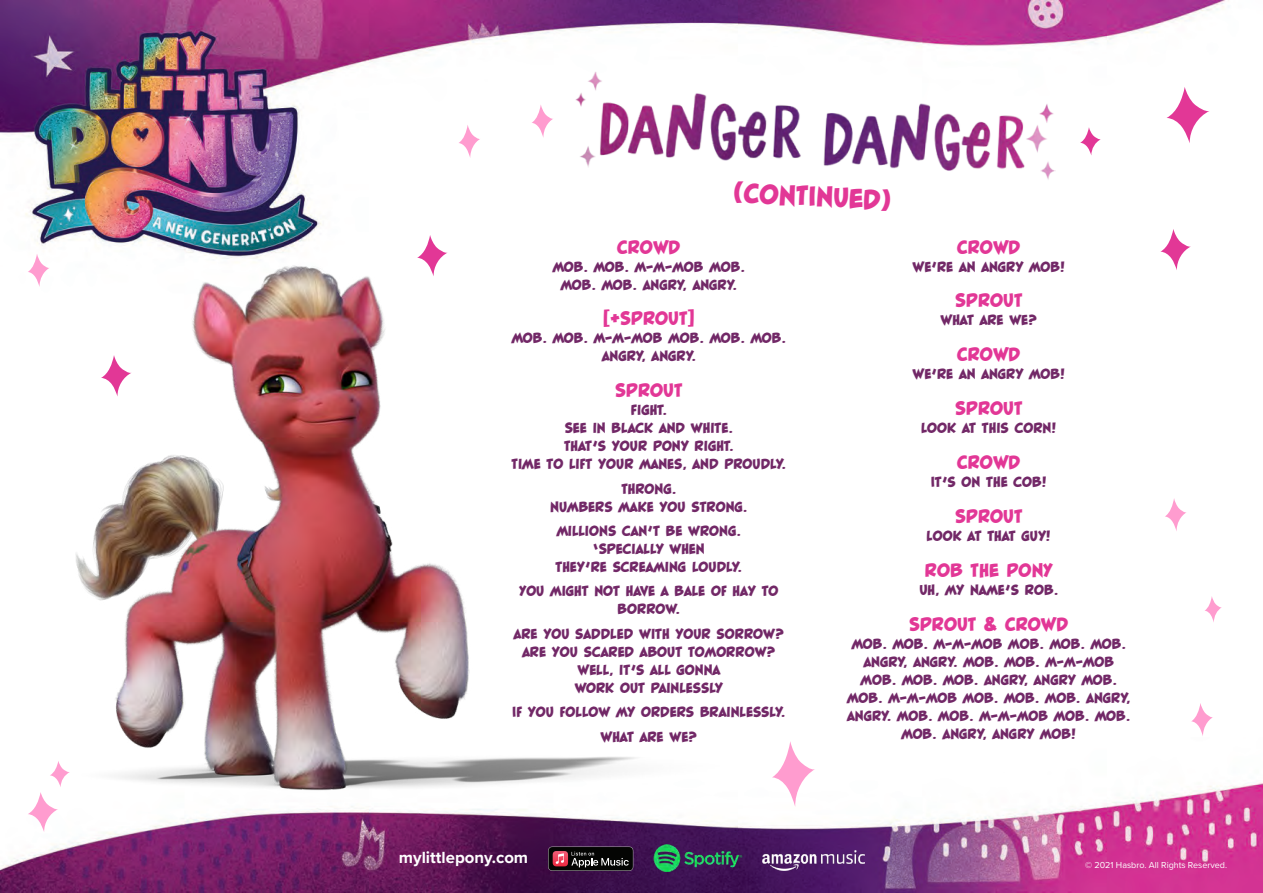
<style>
.page{position:relative;width:1263px;height:893px;background:#fff}
.page>*{position:absolute;margin:0;border:0;box-sizing:border-box;transform-origin:0 0}
.t1{font:37.5px "Blambot FX Pro Heavy BB";color:#e23796}
.t2{font:25.5px "Blambot FX Pro Heavy BB";color:#e23796}
.t3{font:19.5px/18px "Blambot FX Pro Heavy BB";color:#722867;text-align:center}
.t4{font:700 16.8px "Proxima Nova";color:#fff}
.t5{font:9px "Proxima Nova";color:#fff}
</style>
<div class="page">
<img style="left:0;top:0;width:1263px;height:893px">
<img style="left:762px;top:851px;width:102px;height:20px">
<svg style="left:548px;top:846px;width:85px;height:25px;background:#3d2d2f"></svg>
<img style="left:653px;top:844px;width:90px;height:27px">
<img style="left:54px;top:255px;width:694px;height:562px">
<img style="left:573px;top:71px;width:486px;height:119px">
<svg style="left:1160px;top:229px;width:31px;height:41px"></svg>
<svg style="left:101px;top:355px;width:31px;height:41px"></svg>
<svg style="left:1080px;top:127px;width:21px;height:28px"></svg>
<svg style="left:417px;top:235px;width:31px;height:41px"></svg>
<svg style="left:1166px;top:87px;width:44px;height:56px"></svg>
<svg style="left:28px;top:761px;width:42px;height:71px"></svg>
<svg style="left:28px;top:254px;width:22px;height:33px"></svg>
<svg style="left:531px;top:104px;width:23px;height:34px"></svg>
<svg style="left:458px;top:125px;width:22px;height:33px"></svg>
<svg style="left:1191px;top:703px;width:22px;height:33px"></svg>
<svg style="left:1204px;top:596px;width:18px;height:27px"></svg>
<svg style="left:1165px;top:498px;width:22px;height:33px"></svg>
<svg style="left:772px;top:741px;width:43px;height:66px"></svg>
<h1 class="t1" style="left:734px;top:173px;width:160px;rotate:3deg">(CONTINUED)</h1>
<h2 class="t2" style="left:617px;top:234px;width:65px">CROWD</h2>
<p class="t3" style="left:553px;top:257px;width:194px">Mob. Mob. M-m-mob mob.<br>Mob. Mob. Angry, angry.</p>
<h2 class="t2" style="left:603px;top:306px;width:93px">[+SPROUT]</h2>
<p class="t3" style="left:512px;top:329px;width:276px">Mob. Mob. M-m-mob mob. Mob. Mob.<br>Angry, angry.</p>
<h2 class="t2" style="left:615px;top:377px;width:69px">SPROUT</h2>
<p class="t3" style="left:512px;top:401px;width:276px">Fight.<br>See in black and white.<br>That’s your pony right.<br>Time to lift your manes, and proudly.</p>
<p class="t3" style="left:550px;top:479px;width:199px">Throng.<br>Numbers make you strong.</p>
<p class="t3" style="left:556px;top:521px;width:188px">Millions can’t be wrong. ‘Specially when<br>they’re screaming loudly.</p>
<p class="t3" style="left:519px;top:582px;width:261px">You might not have a bale of hay to borrow.</p>
<p class="t3" style="left:514px;top:624px;width:272px">Are you saddled with your sorrow?<br>Are you scared about tomorrow?<br>Well, it’s all gonna<br>work out painlessly</p>
<p class="t3" style="left:512px;top:699px;width:275px;line-height:24.3px">If you follow my orders brainlessly.<br>What are we?</p>
<h2 class="t2" style="left:957px;top:234px;width:65px">CROWD</h2>
<p class="t3" style="left:912px;top:257px;width:154px">We’re an angry mob!</p>
<h2 class="t2" style="left:955px;top:288px;width:69px">SPROUT</h2>
<p class="t3" style="left:940px;top:311px;width:98px">What are we?</p>
<h2 class="t2" style="left:957px;top:341px;width:65px">CROWD</h2>
<p class="t3" style="left:912px;top:365px;width:154px">We’re an angry mob!</p>
<h2 class="t2" style="left:955px;top:395px;width:69px">SPROUT</h2>
<p class="t3" style="left:921px;top:419px;width:137px">Look at this corn!</p>
<h2 class="t2" style="left:957px;top:449px;width:65px">CROWD</h2>
<p class="t3" style="left:931px;top:472px;width:117px">It’s on the cob!</p>
<h2 class="t2" style="left:955px;top:503px;width:69px">SPROUT</h2>
<p class="t3" style="left:927px;top:526px;width:126px">Look at that guy!</p>
<h2 class="t2" style="left:925px;top:557px;width:129px">ROB THE PONY</h2>
<p class="t3" style="left:919px;top:580px;width:140px">Uh, my name’s Rob.</p>
<h2 class="t2" style="left:909px;top:611px;width:161px">SPROUT &amp; CROWD</h2>
<p class="t3" style="left:847px;top:634px;width:285px">Mob. Mob. M-m-mob mob. Mob. Mob.<br>Angry, angry. Mob. Mob. M-m-mob mob. Mob. Mob. Angry, angry Mob.<br>Mob. M-m-mob mob. Mob. Mob. Angry, angry. Mob. Mob. M-m-mob mob. Mob.<br>Mob. Angry, angry Mob!</p>
<p class="t4" style="left:399px;top:845px;width:131px">mylittlepony.com</p>
<p class="t5" style="left:1085px;top:859px;width:144px">© 2021 Hasbro. All Rights Reserved.</p>
</div>
